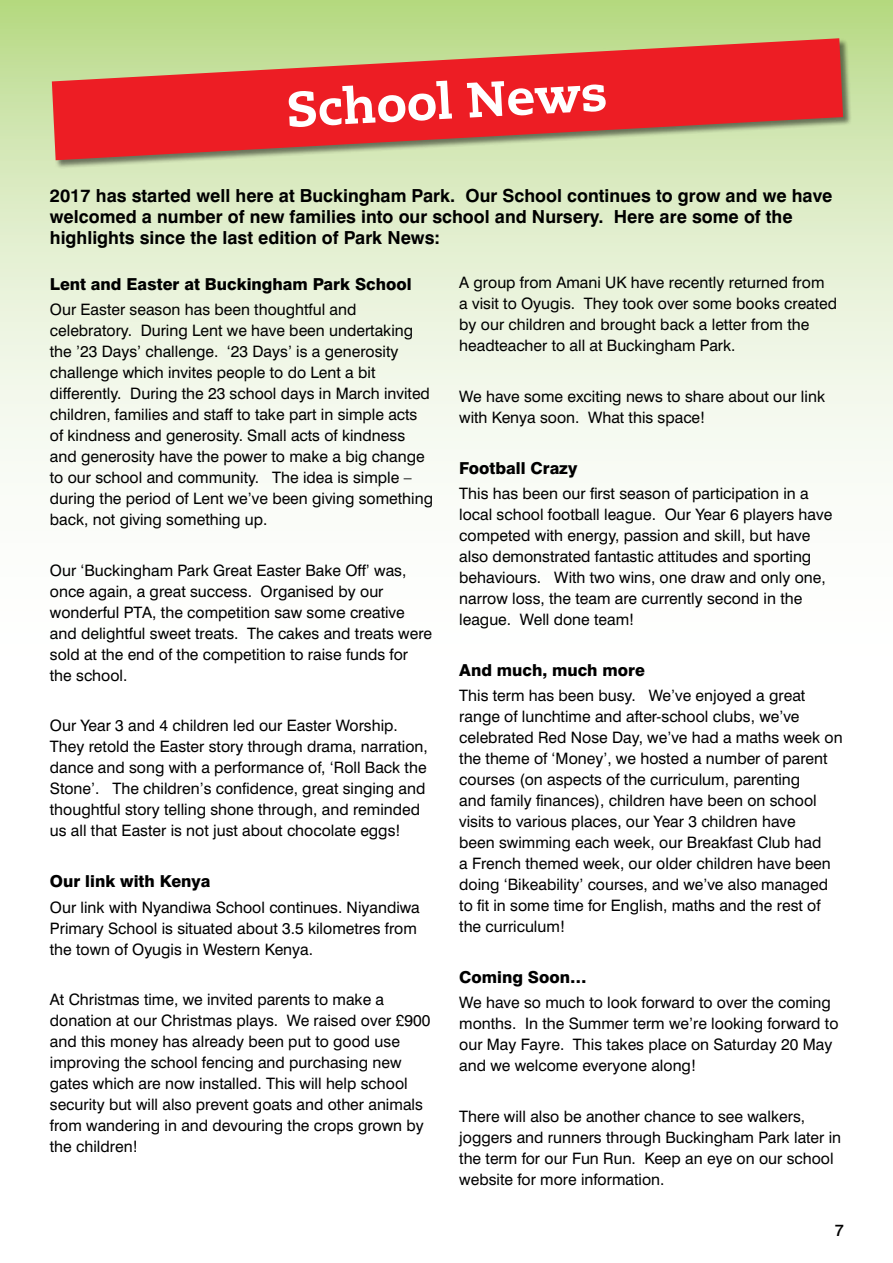
<style>
.page{position:relative;width:893px;height:1263px;background:#fff}
.page>*{position:absolute;margin:0;border:0;box-sizing:border-box;transform-origin:0 0}
.t1{font:800 49.5px "Caecilia CE";color:#fff}
.t2{font:700 18px/21px "Swiss 721 BT";color:#000}
.t3{font:800 16.5px "Swiss 721 BT";color:#000}
.t4{font:500 16.5px "Swiss 721 BT";color:#000}
.t5{font:15.75px/21px "Swiss 721 BT";color:#000}
</style>
<div class="page">
<svg style="left:0;top:0;width:893px;height:472px"></svg>
<div style="left:52px;top:38px;width:800px;height:131px;background:#000;opacity:.5"></div>
<svg style="left:52px;top:38px;width:791px;height:122px;background:#dc5e4e"></svg>
<h1 class="t1" style="left:285px;top:76px;width:322px;rotate:-3deg">School News</h1>
<p class="t2" style="left:50px;top:184px;width:784px">2017 has started well here at Buckingham Park. Our School continues to grow and we have welcomed a number of new families into our school and Nursery. Here are some of the highlights since the last edition of Park News:</p>
<p class="t3" style="left:50px;top:274px;width:363px">Lent and Easter at Buckingham Park School</p>
<p class="t5" style="left:50px;top:299px;width:385px">Our Easter season has been thoughtful and celebratory. During Lent we have been undertaking the ’23 Days’ challenge. ‘23 Days’ is a generosity challenge which invites people to do Lent a bit differently. During the 23 school days in March invited children, families and staff to take part in simple acts of kindness and generosity. Small acts of kindness and generosity have the power to make a big change to our school and community. The idea is simple – during the period of Lent we’ve been giving something back, not giving something up.</p>
<p class="t5" style="left:50px;top:559px;width:384px">Our ‘Buckingham Park Great Easter Bake Off’ was, once again, a great success. Organised by our wonderful PTA, the competition saw some creative and delightful sweet treats. The cakes and treats were sold at the end of the competition to raise funds for the school.</p>
<p class="t5" style="left:50px;top:715px;width:379px">Our Year 3 and 4 children led our Easter Worship.<br>They retold the Easter story through drama, narration, dance and song with a performance of, ‘Roll Back the Stone’. The children’s confidence, great singing and thoughtful story telling shone through, and reminded us all that Easter is not just about chocolate eggs!</p>
<p class="t3" style="left:50px;top:871px;width:162px">Our link with Kenya</p>
<p class="t5" style="left:50px;top:896px;width:371px">Our link with Nyandiwa School continues. Niyandiwa<br>Primary School is situated about 3.5 kilometres from the town of Oyugis in Western Kenya.</p>
<p class="t5" style="left:50px;top:989px;width:382px">At Christmas time, we invited parents to make a donation at our Christmas plays. We raised over £900 and this money has already been put to good use improving the school fencing and purchasing new gates which are now installed. This will help school security but will also prevent goats and other animals from wandering in and devouring the crops grown by the children!</p>
<p class="t5" style="left:459px;top:272px;width:379px">A group from Amani UK have recently returned from<br>a visit to Oyugis. They took over some books created by our children and brought back a letter from the headteacher to all at Buckingham Park.</p>
<p class="t5" style="left:459px;top:386px;width:367px">We have some exciting news to share about our link with Kenya soon. What this space!</p>
<p class="t3" style="left:459px;top:458px;width:120px">Football Crazy</p>
<p class="t5" style="left:459px;top:483px;width:374px">This has been our first season of participation in a local school football league. Our Year 6 players have competed with energy, passion and skill, but have also demonstrated fantastic attitudes and sporting behaviours. With two wins, one draw and only one, narrow loss, the team are currently second in the league. Well done team!</p>
<p class="t3" style="left:459px;top:660px;width:187px">And much, much more</p>
<p class="t5" style="left:459px;top:685px;width:385px">This term has been busy. We’ve enjoyed a great range of lunchtime and after-school clubs, we’ve celebrated Red Nose Day, we’ve had a maths week on the theme of ‘Money’, we hosted a number of parent courses (on aspects of the curriculum, parenting<br>and family finances), children have been on school visits to various places, our Year 3 children have<br>been swimming each week, our Breakfast Club had<br>a French themed week, our older children have been doing ‘Bikeability’ courses, and we’ve also managed to fit in some time for English, maths and the rest of the curriculum!</p>
<p class="t3" style="left:459px;top:967px;width:129px">Coming Soon…</p>
<p class="t5" style="left:459px;top:992px;width:381px">We have so much to look forward to over the coming months. In the Summer term we’re looking forward to our May Fayre. This takes place on Saturday 20 May and we welcome everyone along!</p>
<p class="t5" style="left:459px;top:1106px;width:383px">There will also be another chance to see walkers, joggers and runners through Buckingham Park later in the term for our Fun Run. Keep an eye on our school website for more information.</p>
<p class="t4" style="left:835px;top:1220px;width:11px">7</p>
</div>
